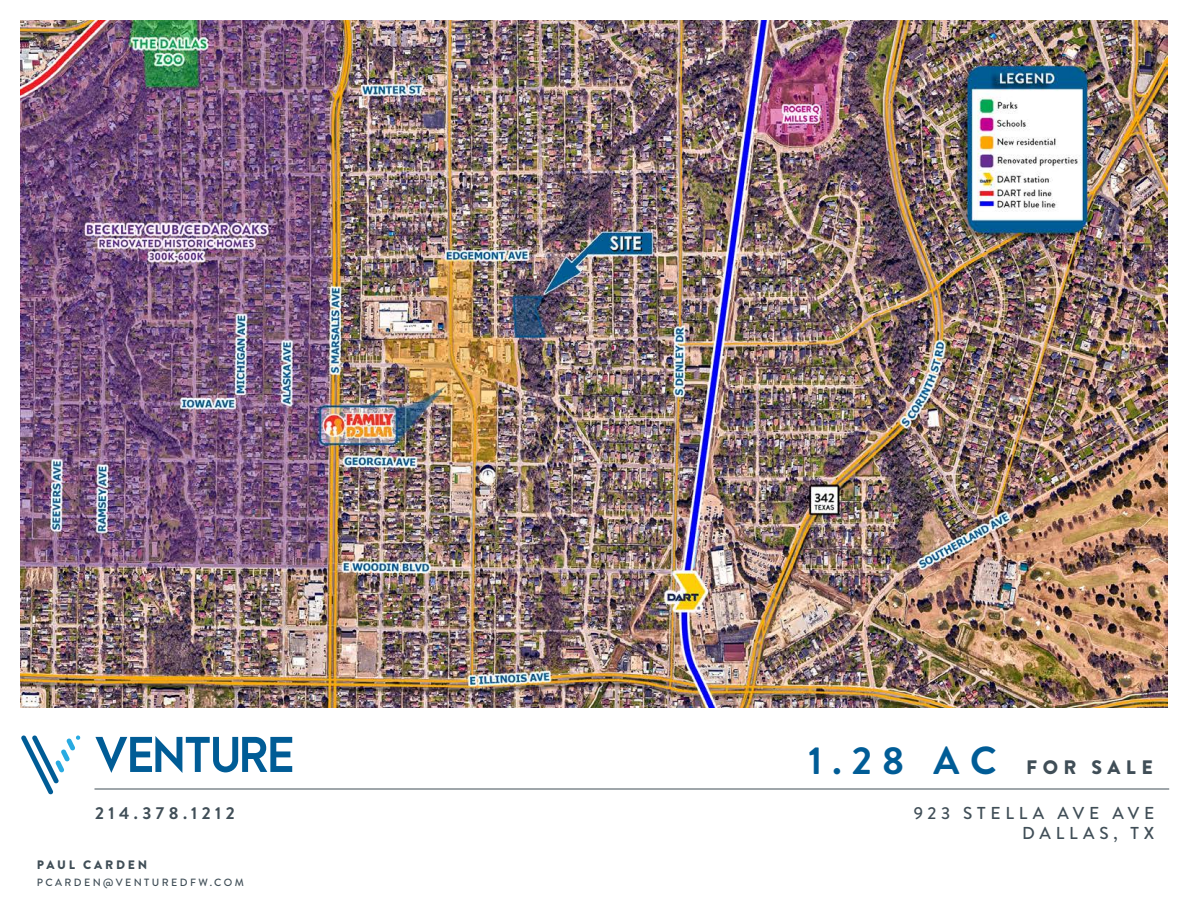
<style>
.page{position:relative;width:1188px;height:918px;background:#fff}
.page>*{position:absolute;margin:0;border:0;box-sizing:border-box;transform-origin:0 0}
.t1{font:900 19.5px "Brandon Grotesque";letter-spacing:.28em;color:#404e57}
.t2{font:500 17.25px/20.7px "Brandon Grotesque";letter-spacing:.28em;color:#404e57;text-align:right}
.t3{font:700 17.25px "Brandon Grotesque";letter-spacing:.26em;color:#404e57}
.t4{font:900 12.3px "Brandon Grotesque";letter-spacing:.23em;color:#404e57}
.t5{font:500 10.5px "Brandon Grotesque";letter-spacing:.23em;color:#404e57}
.s1{font-weight:700;font-size:39px;color:#005c96}
</style>
<div class="page">
<hr style="left:94px;top:789px;width:1075px;height:1px;background:#404e57">
<svg style="left:21px;top:736px;width:60px;height:59px"></svg>
<svg style="left:95px;top:736px;width:197px;height:37px"></svg>
<img style="left:21px;top:21px;width:1146px;height:686px">
<p class="t3" style="left:95px;top:801px;width:141px">214.378.1212</p>
<p class="t4" style="left:37px;top:856px;width:112px">PAUL CARDEN</p>
<p class="t5" style="left:37px;top:875px;width:209px">PCARDEN@VENTUREDFW.COM</p>
<p class="t1" style="left:809px;top:753px;width:346px"><span class="s1">1.28 AC</span> FOR SALE</p>
<p class="t2" style="left:914px;top:803px;width:242px">923 STELLA AVE AVE<br>DALLAS, TX</p>
</div>
